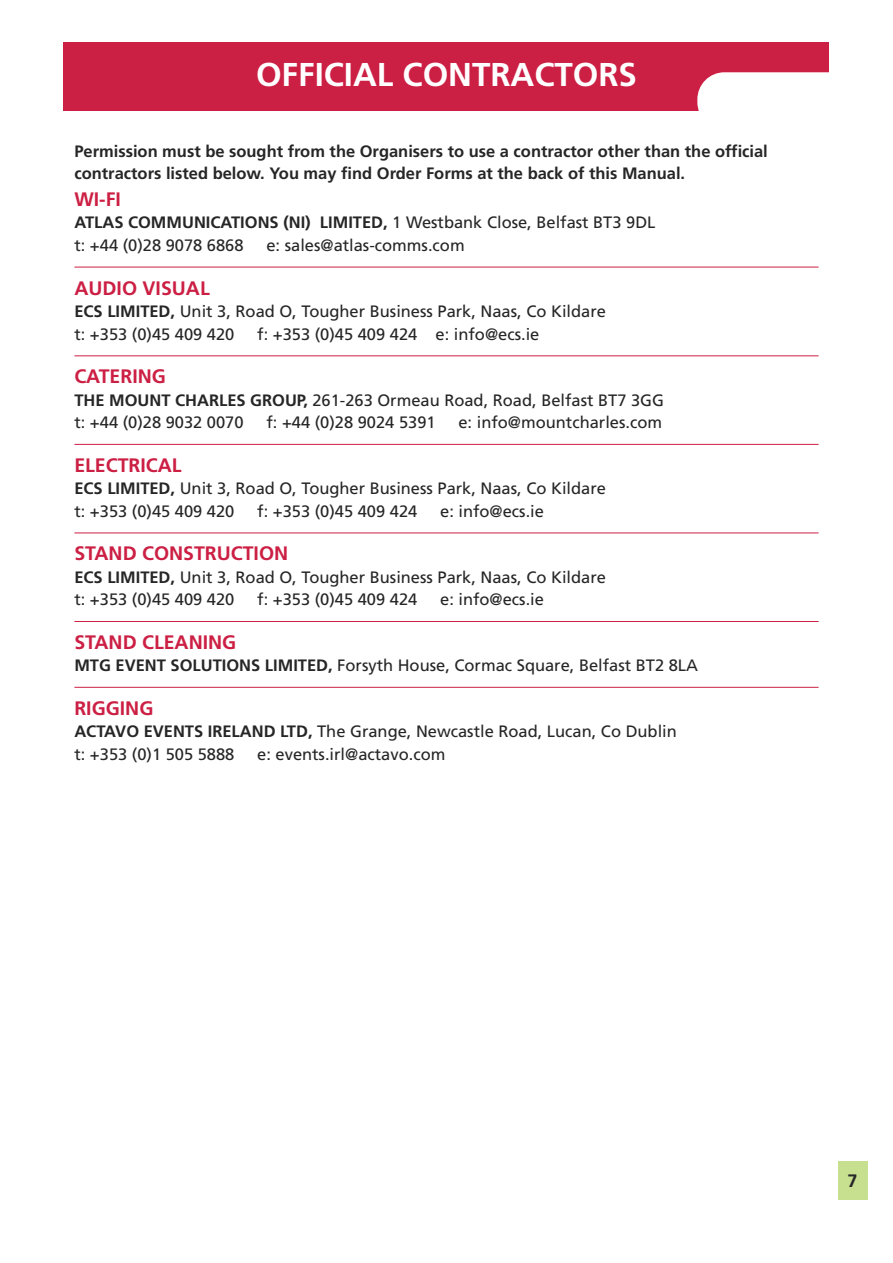
<style>
.page{position:relative;width:893px;height:1263px;background:#fff}
.page>*{position:absolute;margin:0;border:0;box-sizing:border-box;transform-origin:0 0}
.t1{font:700 33px "Frutiger";color:#fff}
.t2{font:700 19.5px "Frutiger";color:#cc1f44}
.t3{font:700 18px "Frutiger";color:#272627}
.t4{font:16.5px/22.5px "Frutiger";color:#272627}
.t5{font:700 16.5px/22.5px "Frutiger";color:#272627}
.s1{font-weight:700}
</style>
<div class="page">
<div style="left:838px;top:1161px;width:29px;height:38px;background:#c6e090"></div>
<hr style="left:74px;top:267px;width:745px;height:1px;background:#cc1f44">
<hr style="left:74px;top:355px;width:745px;height:1px;background:#cc1f44">
<hr style="left:74px;top:444px;width:745px;height:1px;background:#cc1f44">
<hr style="left:74px;top:532px;width:745px;height:1px;background:#cc1f44">
<hr style="left:74px;top:621px;width:745px;height:1px;background:#cc1f44">
<hr style="left:74px;top:687px;width:745px;height:1px;background:#cc1f44">
<div style="left:64px;top:43px;width:765px;height:68px;background:#cc1f44"></div>
<div style="left:697px;top:72px;width:192px;height:57px;background:#fff;border-radius:27px"></div>
<h1 class="t1" style="left:256px;top:61px;width:382px">OFFICIAL CONTRACTORS</h1>
<p class="t5" style="left:74px;top:141px;width:695px">Permission must be sought from the Organisers to use a contractor other than the official contractors listed below. You may find Order Forms at the back of this Manual.</p>
<p class="t2" style="left:74px;top:191px;width:48px">WI-FI</p>
<p class="t4" style="left:74px;top:213px;width:583px"><span class="s1">ATLAS COMMUNICATIONS (NI) LIMITED,</span> 1 Westbank Close, Belfast BT3 9DL t: +44 (0)28 9078 6868</p>
<p class="t4" style="left:266px;top:235px;width:200px">e: sales@atlas-comms.com</p>
<p class="t2" style="left:74px;top:280px;width:137px">AUDIO VISUAL</p>
<p class="t4" style="left:74px;top:301px;width:533px"><span class="s1">ECS LIMITED,</span> Unit 3, Road O, Tougher Business Park, Naas, Co Kildare t: +353 (0)45 409 420</p>
<p class="t4" style="left:257px;top:324px;width:284px">f: +353 (0)45 409 424 e: info@ecs.ie</p>
<p class="t2" style="left:74px;top:369px;width:93px">CATERING</p>
<p class="t4" style="left:74px;top:390px;width:591px"><span class="s1">THE MOUNT CHARLES GROUP,</span> 261-263 Ormeau Road, Road, Belfast BT7 3GG t: +44 (0)28 9032 0070</p>
<p class="t4" style="left:266px;top:413px;width:171px">f: +44 (0)28 9024 5391</p>
<p class="t4" style="left:458px;top:413px;width:205px">e: info@mountcharles.com</p>
<p class="t2" style="left:74px;top:457px;width:109px">ELECTRICAL</p>
<p class="t4" style="left:74px;top:478px;width:533px"><span class="s1">ECS LIMITED,</span> Unit 3, Road O, Tougher Business Park, Naas, Co Kildare t: +353 (0)45 409 420</p>
<p class="t4" style="left:257px;top:501px;width:162px">f: +353 (0)45 409 424</p>
<p class="t4" style="left:440px;top:501px;width:105px">e: info@ecs.ie</p>
<p class="t2" style="left:74px;top:546px;width:215px">STAND CONSTRUCTION</p>
<p class="t4" style="left:74px;top:567px;width:533px"><span class="s1">ECS LIMITED,</span> Unit 3, Road O, Tougher Business Park, Naas, Co Kildare t: +353 (0)45 409 420</p>
<p class="t4" style="left:257px;top:590px;width:162px">f: +353 (0)45 409 424</p>
<p class="t4" style="left:440px;top:590px;width:105px">e: info@ecs.ie</p>
<p class="t2" style="left:74px;top:634px;width:163px">STAND CLEANING</p>
<p class="t4" style="left:74px;top:655px;width:625px"><span class="s1">MTG EVENT SOLUTIONS LIMITED,</span> Forsyth House, Cormac Square, Belfast BT2 8LA</p>
<p class="t2" style="left:74px;top:700px;width:81px">RIGGING</p>
<p class="t4" style="left:74px;top:721px;width:604px"><span class="s1">ACTAVO EVENTS IRELAND LTD,</span> The Grange, Newcastle Road, Lucan, Co Dublin t: +353 (0)1 505 5888</p>
<p class="t4" style="left:257px;top:744px;width:190px">e: events.irl@actavo.com</p>
<p class="t3" style="left:848px;top:1173px;width:12px">7</p>
</div>
